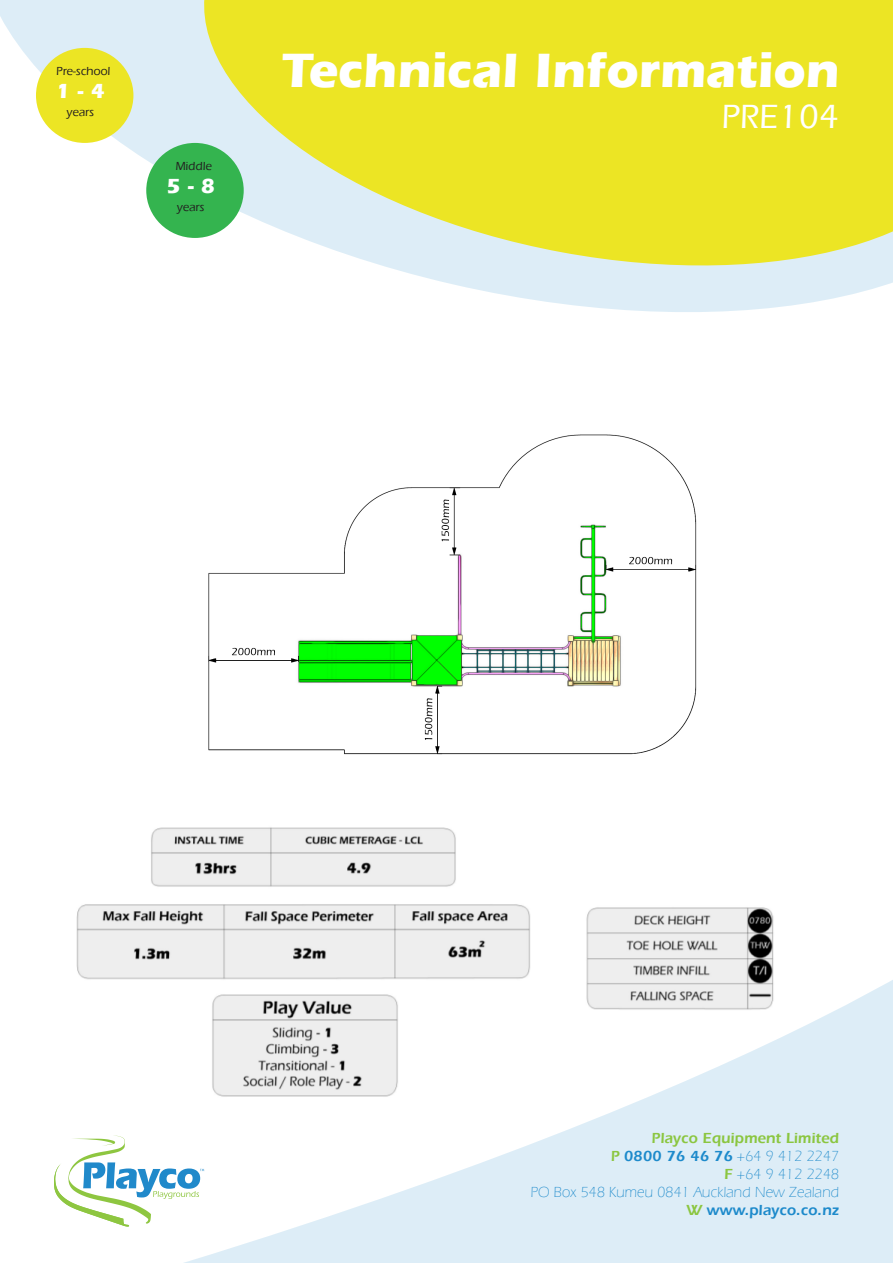
<style>
.page{position:relative;width:893px;height:1263px;background:#fff}
.page>*{position:absolute;margin:0;border:0;box-sizing:border-box;transform-origin:0 0}
.t1{font:700 49.5px "ITC Eras Std";color:#fff}
.t2{font:500 34.5px "ITC Eras Std";color:#fff}
.t3{font:700 21px "ITC Eras Std";color:#fff}
.t4{font:300 15px/18px "ITC Eras Std";color:#1d8acb;text-align:right}
.t5{font:600 15px "ITC Eras Std";color:#8bc640}
.t6{font:600 15px "ITC Eras Std";color:#1d8acb}
.t7{font:500 12px "ITC Eras Std";color:#231f20}
.s1{font-weight:600;color:#8bc640}
.s2{font-weight:600}
.s3{color:#8bc640}
</style>
<div class="page">
<svg style="left:124px;top:980px;width:769px;height:283px;fill:#ddedf7"></svg>
<svg style="left:0;top:0;width:860px;height:312px"></svg>
<svg style="left:186px;top:0;width:707px;height:292px;background:#eae859"></svg>
<svg style="left:54px;top:1135px;width:150px;height:91px"></svg>
<div style="left:36px;top:48px;width:97px;height:95px;background:#ece524;border-radius:50%"></div>
<img style="left:208px;top:434px;width:489px;height:321px">
<img style="left:76px;top:827px;width:471px;height:287px">
<img style="left:560px;top:907px;width:225px;height:113px">
<div style="left:146px;top:143px;width:98px;height:95px;background:#34b44f;border-radius:50%"></div>
<p class="t7" style="left:56px;top:64px;width:56px">Pre-school</p>
<p class="t3" style="left:56px;top:79px;width:50px">1 - 4</p>
<p class="t7" style="left:67px;top:106px;width:29px">years</p>
<p class="t7" style="left:175px;top:159px;width:38px">Middle</p>
<p class="t3" style="left:166px;top:174px;width:50px">5 - 8</p>
<p class="t7" style="left:177px;top:201px;width:29px">years</p>
<p class="t1" style="left:282px;top:42px;width:559px">Technical Information</p>
<p class="t2" style="left:721px;top:98px;width:119px">PRE104</p>
<p class="t5" style="left:651px;top:1130px;width:189px">Playco Equipment Limited</p>
<p class="t4" style="left:611px;top:1148px;width:230px"><span class="s1">P</span> <span class="s2">0800 76 46 76</span> +64 9 412 2247</p>
<p class="t4" style="left:531px;top:1166px;width:310px"><span class="s1">F</span> +64 9 412 2248<br>PO Box 548 Kumeu 0841 Auckland New Zealand</p>
<p class="t6" style="left:686px;top:1202px;width:154px"><span class="s3">W</span> www.playco.co.nz</p>
</div>
